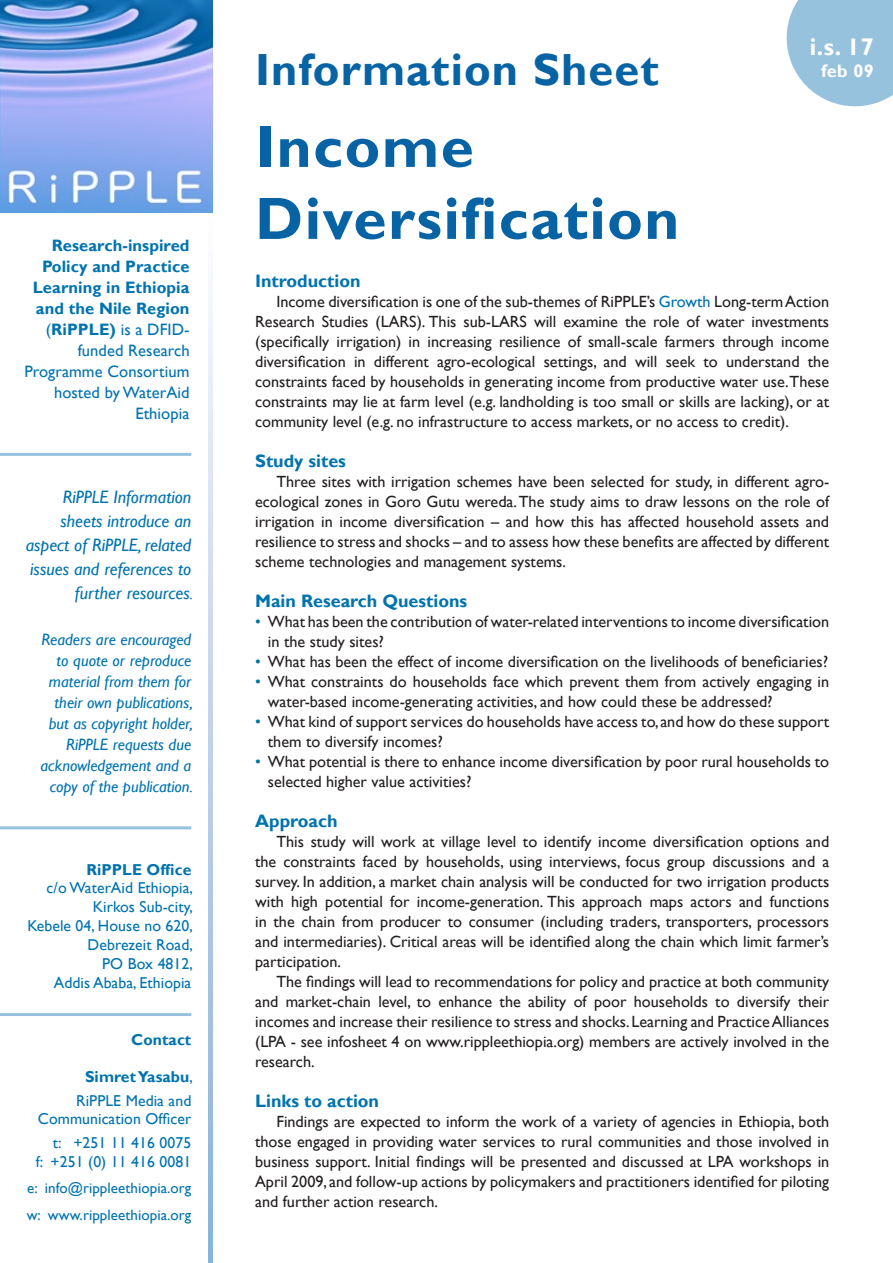
<style>
.page{position:relative;width:893px;height:1263px;background:#fff}
.page>*{position:absolute;margin:0;border:0;box-sizing:border-box;transform-origin:0 0}
.Paper_Title{font:700 60px/72px "Gill Sans";letter-spacing:.025em;color:#0763a4}
.t1{font:700 45px "Gill Sans";letter-spacing:.025em;color:#0763a4}
.t2{font:700 24px "Gill Sans";color:#fff}
.t3{font:italic 18px/24px "Gill Sans";color:#0073ae;text-align:right}
.Heading_1{font:700 18px "Gill Sans";color:#0073ae}
.t4{font:700 18px "Gill Sans";color:#fff}
.t5{font:italic 16.5px/21px "Gill Sans";color:#0073ae;text-align:right}
.t6{font:700 16.5px/21px "Gill Sans";letter-spacing:.005em;color:#0073ae;text-align:right}
.normal_bullets{font:16.2px/20px "Gill Sans";color:#231f20;text-align:justify}
.t7{font:15.75px/18.9px "Gill Sans";letter-spacing:.005em;color:#0073ae;text-align:right}
.t8{font:700 15.75px "Gill Sans";letter-spacing:.005em;color:#0073ae}
.t9{font:15px "Gill Sans";letter-spacing:.005em;color:#0073ae}
.s1{font-weight:400}
.s2{font-size:16.5px}
.s3{color:#0073ae}
</style>
<div class="page">
<hr style="left:0;top:826px;width:191px;height:3px;background:#529ac8">
<hr style="left:0;top:1013px;width:191px;height:3px;background:#529ac8">
<hr style="left:0;top:453px;width:191px;height:3px;background:#529ac8">
<svg style="left:208px;top:288px;width:5px;height:975px;background:#bdd1ea"></svg>
<img style="left:0;top:0;width:213px;height:213px">
<svg style="left:787px;top:0;width:106px;height:106px;background:#a2c8e1"></svg>
<p class="t6" style="left:24px;top:235px;width:167px">Research-inspired<br>Policy and Practice<br>Learning in Ethiopia and the Nile Region <span class="s1">(</span>RiPPLE) <span class="s1">is a DFID&shy;funded Research<br>Programme Consortium hosted by WaterAid<br>Ethiopia</span></p>
<p class="t3" style="left:26px;top:485px;width:169px">RiPPLE Information sheets introduce an aspect of RiPPLE, related issues and references to further resources<span class="s2">.</span></p>
<p class="t5" style="left:40px;top:629px;width:154px">Readers are encouraged to quote or reproduce material from them for their own publications, but as copyright holder,<br>RiPPLE requests due acknowledgement and a copy of the publication.</p>
<p class="t8" style="left:86px;top:860px;width:106px">RiPPLE Office</p>
<p class="t7" style="left:47px;top:879px;width:148px">c/o WaterAid Ethiopia,</p>
<p class="t7" style="left:93px;top:898px;width:102px">Kirkos Sub-city,</p>
<p class="t7" style="left:27px;top:917px;width:167px">Kebele 04, House no 620,</p>
<p class="t7" style="left:88px;top:936px;width:107px">Debrezeit Road,</p>
<p class="t7" style="left:102px;top:954px;width:92px">PO Box 4812,</p>
<p class="t7" style="left:54px;top:973px;width:139px">Addis Ababa, Ethiopia</p>
<p class="t8" style="left:131px;top:1030px;width:62px">Contact</p>
<p class="t8" style="left:85px;top:1067px;width:109px">Simret Yasabu<span class="s1">,</span></p>
<p class="t7" style="left:38px;top:1091px;width:155px">RiPPLE Media and<br>Communication Officer</p>
<p class="t7" style="left:53px;top:1133px;width:140px">t: +251 11 416 0075</p>
<p class="t7" style="left:36px;top:1152px;width:157px">f: +251 (0) 11 416 0081</p>
<p class="t9" style="left:27px;top:1179px;width:166px">e: info@rippleethiopia.org</p>
<p class="t9" style="left:27px;top:1206px;width:166px">w: www.rippleethiopia.org</p>
<p class="t1" style="left:255px;top:43px;width:405px">Information Sheet</p>
<p class="Paper_Title" style="left:255px;top:112px;width:426px">Income<br>Diversification</p>
<p class="t2" style="left:810px;top:33px;width:66px">i.s. 17</p>
<p class="t4" style="left:821px;top:60px;width:54px">feb 09</p>
<p class="Heading_1" style="left:255px;top:271px;width:107px">Introduction</p>
<p class="normal_bullets" style="left:255px;top:292px;width:576px;text-indent:21px">Income diversification is one of the sub-themes of RiPPLE’s <span class="s3">Growth</span> Long-term Action Research Studies (LARS). This sub-LARS will examine the role of water investments (specifically irrigation) in increasing resilience of small-scale farmers through income diversification in different agro-ecological settings, and will seek to understand the constraints faced by households in generating income from productive water use.These constraints may lie at farm level (e.g. landholding is too small or skills are lacking), or at community level (e.g. no infrastructure to access markets, or no access to credit).</p>
<p class="Heading_1" style="left:255px;top:450px;width:92px">Study sites</p>
<p class="normal_bullets" style="left:255px;top:472px;width:576px;text-indent:21px">Three sites with irrigation schemes have been selected for study, in different agro&shy;ecological zones in Goro Gutu wereda. The study aims to draw lessons on the role of irrigation in income diversification – and how this has affected household assets and resilience to stress and shocks – and to assess how these benefits are affected by different scheme technologies and management systems.</p>
<p class="Heading_1" style="left:255px;top:590px;width:214px">Main Research Questions</p>
<p class="normal_bullets" style="left:268px;top:612px;width:563px;text-indent:-13px"><span class="s3">•</span> What has been the contribution of water-related interventions to income diversification in the study sites?</p>
<p class="normal_bullets" style="left:255px;top:652px;width:575px"><span class="s3">•</span> What has been the effect of income diversification on the livelihoods of beneficiaries?</p>
<p class="normal_bullets" style="left:268px;top:672px;width:563px;text-indent:-13px"><span class="s3">•</span> What constraints do households face which prevent them from actively engaging in water-based income-generating activities, and how could these be addressed?</p>
<p class="normal_bullets" style="left:268px;top:712px;width:563px;text-indent:-13px"><span class="s3">•</span> What kind of support services do households have access to, and how do these support them to diversify incomes?</p>
<p class="normal_bullets" style="left:268px;top:752px;width:563px;text-indent:-13px"><span class="s3">•</span> What potential is there to enhance income diversification by poor rural households to selected higher value activities?</p>
<p class="Heading_1" style="left:255px;top:810px;width:84px">Approach</p>
<p class="normal_bullets" style="left:255px;top:832px;width:576px;text-indent:21px">This study will work at village level to identify income diversification options and the constraints faced by households, using interviews, focus group discussions and a survey. In addition, a market chain analysis will be conducted for two irrigation products with high potential for income-generation. This approach maps actors and functions in the chain from producer to consumer (including traders, transporters, processors and intermediaries). Critical areas will be identified along the chain which limit farmer’s participation.</p>
<p class="normal_bullets" style="left:255px;top:972px;width:576px;text-indent:21px">The findings will lead to recommendations for policy and practice at both community and market-chain level, to enhance the ability of poor households to diversify their incomes and increase their resilience to stress and shocks. Learning and Practice Alliances (LPA - see infosheet 4 on www.rippleethiopia.org) members are actively involved in the research.</p>
<p class="Heading_1" style="left:255px;top:1090px;width:126px">Links to action</p>
<p class="normal_bullets" style="left:255px;top:1112px;width:576px;text-indent:21px">Findings are expected to inform the work of a variety of agencies in Ethiopia, both those engaged in providing water services to rural communities and those involved in business support. Initial findings will be presented and discussed at LPA workshops in April 2009, and follow-up actions by policymakers and practitioners identified for piloting and further action research.</p>
</div>
